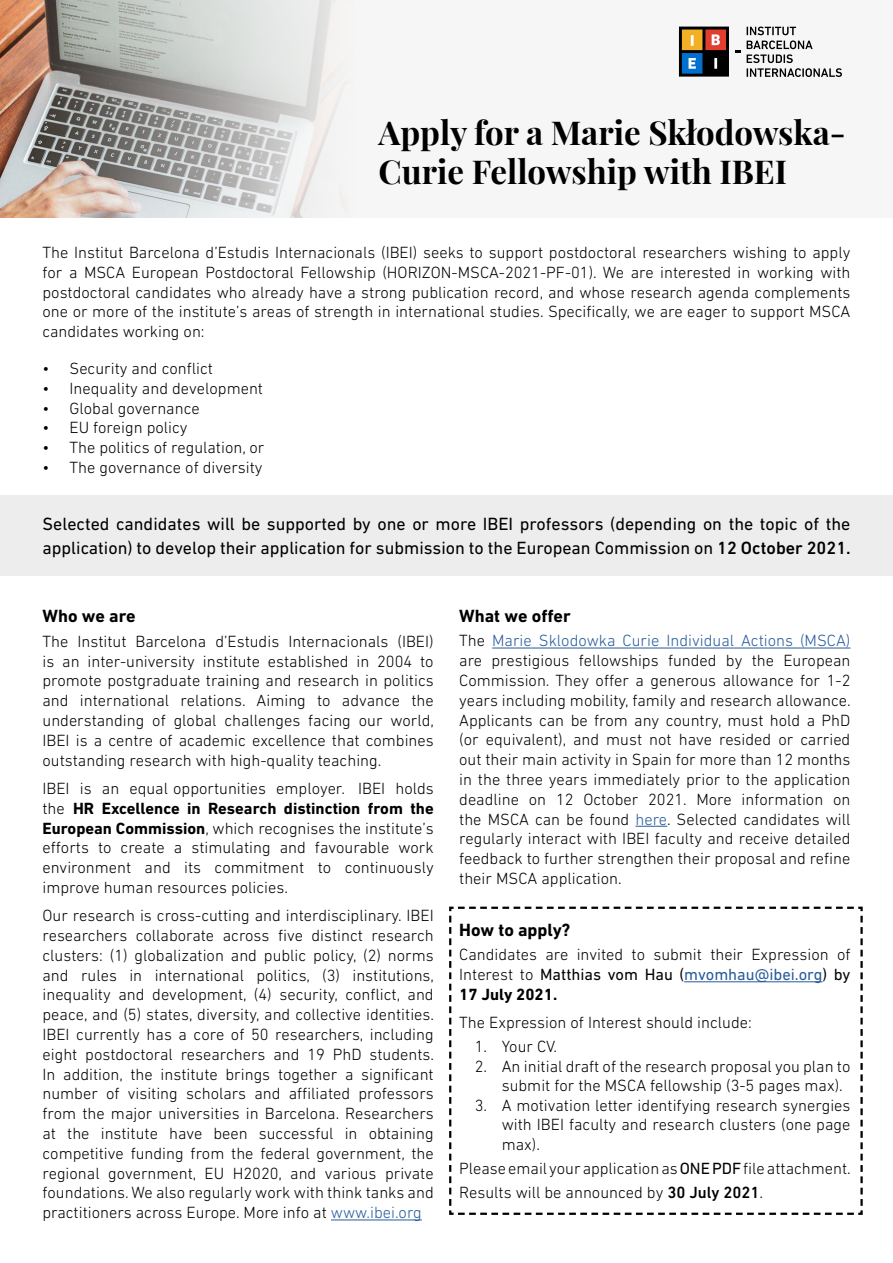
<style>
.page{position:relative;width:893px;height:1263px;background:#fff}
.page>*{position:absolute;margin:0;border:0;box-sizing:border-box;transform-origin:0 0}
.t1{font:700 33px/39.6px "Playfair Display";color:#000}
.t2{font:18px/24px "DIN Next LT Pro";color:#000}
.t3{font:700 18px "DIN Next LT Pro";color:#000}
.t4{font:300 16.5px/19.8px "DIN Next LT Pro";color:#000;text-align:justify}
.s1{font-weight:500}
.s2{font-weight:700}
.s3{color:#275b9b}
.s4{font-weight:400}
.s5{font-weight:400;color:#275b9b}
</style>
<div class="page">
<div style="left:0;top:0;width:893px;height:218px;background:#f6f6f6"></div>
<img style="left:0;top:0;width:341px;height:218px">
<svg style="left:735px;top:50px;width:6px;height:3px"></svg>
<svg style="left:679px;top:27px;width:50px;height:50px;background:#5b4a3f"></svg>
<svg style="left:747px;top:27px;width:95px;height:50px"></svg>
<div style="left:0;top:495px;width:893px;height:81px;background:#ededed"></div>
<svg style="left:449px;top:906px;width:414px;height:309px"></svg>
<hr style="left:331px;top:1219px;width:91px;height:1px;background:#275b9b">
<hr style="left:492px;top:648px;width:358px;height:1px;background:#275b9b">
<hr style="left:635px;top:826px;width:32px;height:1px;background:#275b9b">
<hr style="left:684px;top:981px;width:138px;height:1px;background:#275b9b">
<h1 class="t1" style="left:378px;top:110px;width:469px">Apply for a Marie Skłodowska-<br>Curie Fellowship with IBEI</h1>
<p class="t4" style="left:43px;top:242px;width:809px">The Institut Barcelona d’Estudis Internacionals (IBEI) seeks to support postdoctoral researchers wishing to apply for a MSCA European Postdoctoral Fellowship (HORIZON-MSCA-2021-PF-01). We are interested in working with postdoctoral candidates who already have a strong publication record, and whose research agenda complements one or more of the institute’s areas of strength in international studies. Specifically, we are eager to support MSCA candidates working on:</p>
<p class="t4" style="left:43px;top:358px;width:172px">• Security and conflict</p>
<p class="t4" style="left:43px;top:378px;width:222px">• Inequality and development</p>
<p class="t4" style="left:43px;top:398px;width:159px">• Global governance</p>
<p class="t4" style="left:43px;top:418px;width:147px">• EU foreign policy</p>
<p class="t4" style="left:43px;top:437px;width:223px">• The politics of regulation, or</p>
<p class="t4" style="left:43px;top:457px;width:222px">• The governance of diversity</p>
<p class="t2" style="left:43px;top:512px;width:810px">Selected candidates will be supported by one or more IBEI professors (depending on the topic of the application) to develop their application for submission to the European Commission on <span class="s1">12 October 2021.</span></p>
<p class="t3" style="left:43px;top:606px;width:94px">Who we are</p>
<p class="t4" style="left:43px;top:631px;width:393px">The Institut Barcelona d’Estudis Internacionals (IBEI) is an inter-university institute established in 2004 to promote postgraduate training and research in politics and international relations. Aiming to advance the understanding of global challenges facing our world, IBEI is a centre of academic excellence that combines outstanding research with high-quality teaching.</p>
<p class="t4" style="left:43px;top:778px;width:393px">IBEI is an equal opportunities employer. IBEI holds the <span class="s2">HR Excellence in Research distinction from the European Commission</span>, which recognises the institute’s efforts to create a stimulating and favourable work environment and its commitment to continuously improve human resources policies.</p>
<p class="t4" style="left:43px;top:905px;width:393px">Our research is cross-cutting and interdisciplinary. IBEI researchers collaborate across five distinct research clusters: (1) globalization and public policy, (2) norms and rules in international politics, (3) institutions, inequality and development, (4) security, conflict, and peace, and (5) states, diversity, and collective identities.<br>IBEI currently has a core of 50 researchers, including eight postdoctoral researchers and 19 PhD students.<br>In addition, the institute brings together a significant number of visiting scholars and affiliated professors from the major universities in Barcelona. Researchers at the institute have been successful in obtaining competitive funding from the federal government, the regional government, EU H2020, and various private foundations. We also regularly work with think tanks and practitioners across Europe. More info at <span class="s3">www.ibei.org</span></p>
<p class="t3" style="left:459px;top:606px;width:113px">What we offer</p>
<p class="t4" style="left:459px;top:631px;width:393px">The <span class="s3">Marie Sklodowka Curie Individual Actions (MSCA) </span>are prestigious fellowships funded by the European Commission. They offer a generous allowance for 1-2 years including mobility, family and research allowance.<br>Applicants can be from any country, must hold a PhD (or equivalent), and must not have resided or carried out their main activity in Spain for more than 12 months in the three years immediately prior to the application deadline on 12 October 2021. More information on the MSCA can be found <span class="s3">here</span>. Selected candidates will regularly interact with IBEI faculty and receive detailed feedback to further strengthen their proposal and refine their MSCA application.</p>
<p class="t3" style="left:459px;top:920px;width:113px">How to apply?</p>
<p class="t4" style="left:459px;top:945px;width:393px">Candidates are invited to submit their Expression of Interest to <span class="s4">Matthias vom Hau (</span><span class="s5">mvomhau@ibei.org</span><span class="s4">) by </span><span class="s2">17 July 2021.</span></p>
<p class="t4" style="left:459px;top:1012px;width:294px">The Expression of Interest should include:</p>
<p class="t4" style="left:475px;top:1036px;width:84px">1. Your CV.</p>
<p class="t4" style="left:502px;top:1056px;width:350px;text-indent:-27px">2. An initial draft of the research proposal you plan to submit for the MSCA fellowship (3-5 pages max).</p>
<p class="t4" style="left:502px;top:1095px;width:350px;text-indent:-27px">3. A motivation letter identifying research synergies with IBEI faculty and research clusters (one page max).</p>
<p class="t4" style="left:459px;top:1156px;width:393px;line-height:24px">Please email your application as <span class="s4">ONE PDF</span> file attachment.<br>Results will be announced by <span class="s1">30 July 2021</span>.</p>
</div>
